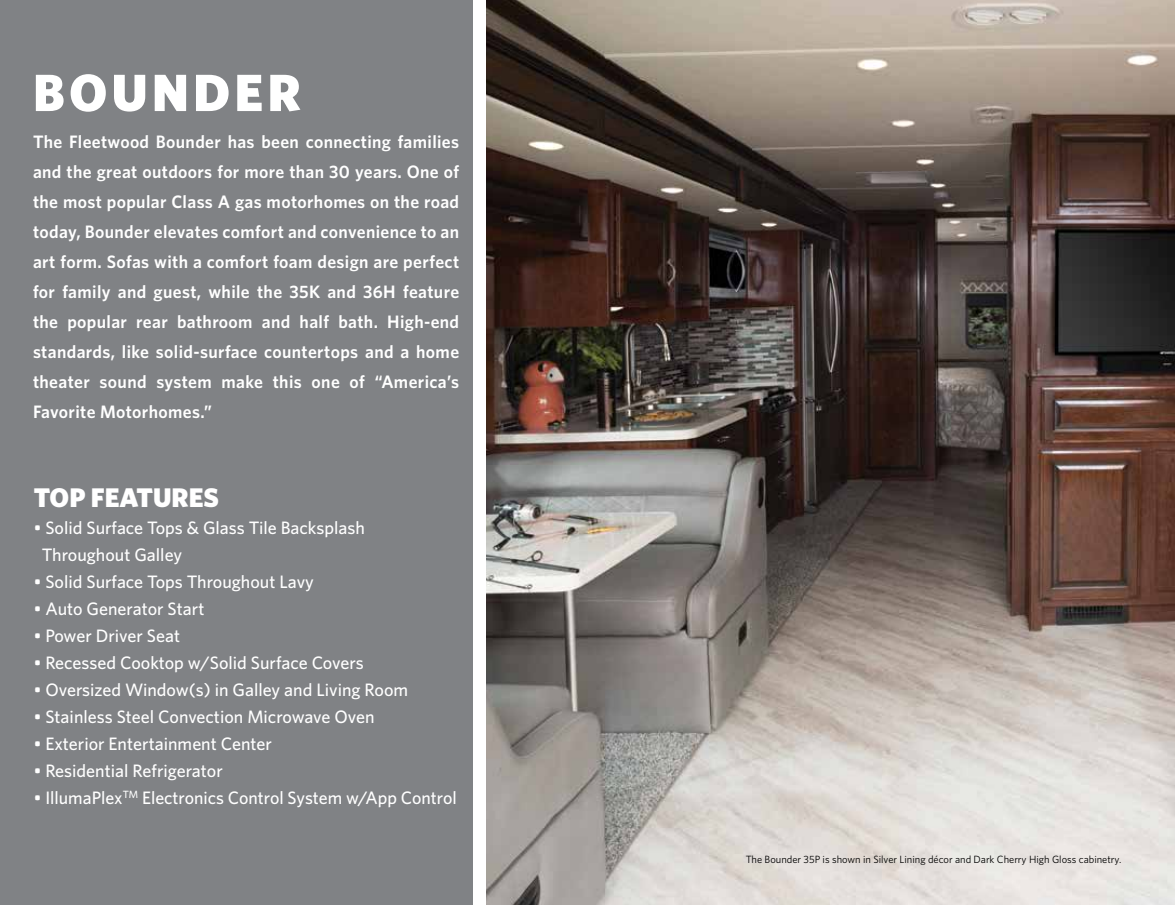
<style>
.page{position:relative;width:1175px;height:905px;background:#fff}
.page>*{position:absolute;margin:0;border:0;box-sizing:border-box;transform-origin:0 0}
.t1{font:52.5px "Whitney Black SC";letter-spacing:.08em;color:#fff}
.t2{font:900 27px "Whitney";color:#fff}
.t3{font:600 18px/30px "Whitney";letter-spacing:.02em;color:#fff;text-align:justify}
.t4{font:500 18px/27px "Whitney";color:#fff}
.t5{font:10.5px "Whitney";color:#000}
</style>
<div class="page">
<div style="left:0;top:0;width:472px;height:904px;background:#808285"></div>
<img style="left:486px;top:0;width:688px;height:904px">
<h1 class="t1" style="left:33px;top:61px;width:269px">BOUNDER</h1>
<p class="t3" style="left:33px;top:126px;width:428px">The Fleetwood Bounder has been connecting families and the great outdoors for more than 30 years. One of the most popular Class A gas motorhomes on the road today, Bounder elevates comfort and convenience to an art form. Sofas with a comfort foam design are perfect for family and guest, while the 35K and 36H feature the popular rear bathroom and half bath. High-end standards, like solid-surface countertops and a home theater sound system make this one of “America’s Favorite Motorhomes.”</p>
<h2 class="t2" style="left:34px;top:481px;width:187px">TOP FEATURES</h2>
<p class="t4" style="left:42px;top:514px;width:325px;text-indent:-8px">• Solid Surface Tops &amp; Glass Tile Backsplash<br>Throughout Galley</p>
<p class="t4" style="left:34px;top:568px;width:282px">• Solid Surface Tops Throughout Lavy</p>
<p class="t4" style="left:34px;top:595px;width:172px">• Auto Generator Start</p>
<p class="t4" style="left:34px;top:622px;width:148px">• Power Driver Seat</p>
<p class="t4" style="left:34px;top:649px;width:331px">• Recessed Cooktop w/Solid Surface Covers</p>
<p class="t4" style="left:34px;top:676px;width:376px">• Oversized Window(s) in Galley and Living Room</p>
<p class="t4" style="left:34px;top:703px;width:342px">• Stainless Steel Convection Microwave Oven</p>
<p class="t4" style="left:34px;top:730px;width:240px">• Exterior Entertainment Center</p>
<p class="t4" style="left:34px;top:757px;width:190px">• Residential Refrigerator</p>
<p class="t4" style="left:34px;top:784px;width:424px">• IllumaPlex<sup>TM</sup> Electronics Control System w/App Control</p>
<p class="t5" style="left:745px;top:853px;width:377px">The Bounder 35P is shown in Silver Lining décor and Dark Cherry High Gloss cabinetry.</p>
</div>
